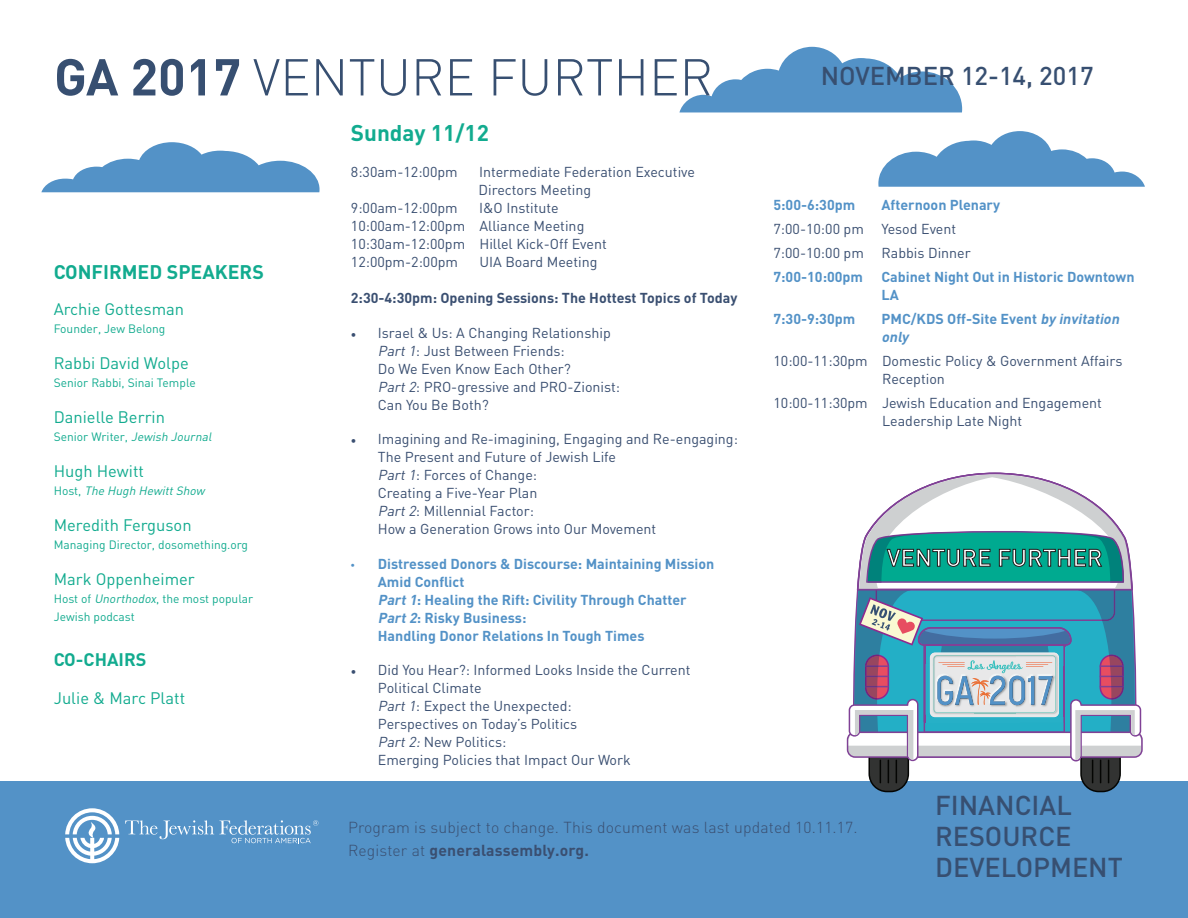
<style>
.page{position:relative;width:1188px;height:918px;background:#fff}
.page>*{position:absolute;margin:0;border:0;box-sizing:border-box;transform-origin:0 0}
.t1{font:300 51px "DIN";color:#374f71}
.t2{font:500 27px/30.8px "DIN";color:#374f71}
.t3{font:500 25.5px "DIN";color:#374f71}
.t4{font:700 22.5px "DIN";color:#12ab8f}
.t5{font:700 19.5px "DIN";color:#12ab8f}
.t6{font:700 18px "DIN";color:#12ab8f}
.t7{font:16.5px "DIN";color:#12ab8f}
.t8{font:300 15.75px/22.5px "DIN";letter-spacing:.01em;color:#3a4f71}
.t9{font:14.25px/18px "DIN";color:#3a4f71}
.t10{font:700 14.25px/18px "DIN";color:#5392c7}
.t11{font:700 14.25px "DIN";color:#3a4f71}
.t12{font:12px "DIN";color:#12ab8f}
.t13{font:italic 12px "DIN";color:#12ab8f}
.s1{font-weight:700}
.s2{font-style:italic}
.s3{font-style:normal}
.s4{font-family:"Minion Pro"}
.s5{font-family:"Myriad Pro";font-weight:400}
</style>
<div class="page">
<div style="left:0;top:782px;width:1188px;height:136px;background:#5392c7"></div>
<svg style="left:679px;top:47px;width:283px;height:65px"></svg>
<svg style="left:878px;top:131px;width:267px;height:56px"></svg>
<svg style="left:41px;top:142px;width:279px;height:50px"></svg>
<svg style="left:847px;top:473px;width:301px;height:319px"></svg>
<svg style="left:65px;top:808px;width:54px;height:55px"></svg>
<svg style="left:125px;top:820px;width:193px;height:23px"></svg>
<h1 class="t1" style="left:54px;top:43px;width:661px"><span class="s1">GA 2017</span> VENTURE FURTHER</h1>
<p class="t5" style="left:54px;top:259px;width:212px">CONFIRMED SPEAKERS</p>
<p class="t7" style="left:54px;top:300px;width:132px">Archie Gottesman</p>
<p class="t12" style="left:54px;top:322px;width:113px">Founder, Jew Belong</p>
<p class="t7" style="left:54px;top:354px;width:137px">Rabbi David Wolpe</p>
<p class="t12" style="left:54px;top:376px;width:143px">Senior Rabbi, Sinai Temple</p>
<p class="t7" style="left:54px;top:408px;width:113px">Danielle Berrin</p>
<p class="t12" style="left:54px;top:430px;width:162px">Senior Writer, <span class="s2">Jewish Journal</span></p>
<p class="t7" style="left:54px;top:462px;width:92px">Hugh Hewitt</p>
<p class="t13" style="left:54px;top:484px;width:155px"><span class="s3">H o s t ,</span> The Hugh HewittShow</p>
<p class="t7" style="left:54px;top:516px;width:139px">Meredith Ferguson</p>
<p class="t12" style="left:54px;top:538px;width:196px">Managing Director, dosomething.org</p>
<p class="t7" style="left:54px;top:570px;width:143px">Mark Oppenheimer</p>
<p class="t12" style="left:54px;top:592px;width:201px">Host of <span class="s2">Unorthodox</span>, the most popular</p>
<p class="t12" style="left:54px;top:610px;width:83px">Jewish podcast</p>
<p class="t6" style="left:54px;top:648px;width:94px">CO-CHAIRS</p>
<p class="t7" style="left:54px;top:688px;width:133px">Julie &amp; Marc Platt</p>
<p class="t4" style="left:351px;top:118px;width:139px">Sunday 11/12</p>
<p class="t9" style="left:351px;top:163px;width:108px">8:30am-12:00pm</p>
<p class="t9" style="left:479px;top:163px;width:217px">Intermediate Federation Executive</p>
<p class="t9" style="left:479px;top:181px;width:114px">Directors Meeting</p>
<p class="t9" style="left:351px;top:199px;width:108px">9:00am-12:00pm</p>
<p class="t9" style="left:479px;top:199px;width:81px">I&amp;O Institute</p>
<p class="t9" style="left:351px;top:217px;width:235px">10:00am-12:00pm Alliance Meeting</p>
<p class="t9" style="left:351px;top:235px;width:257px">10:30am-12:00pm Hillel Kick-Off Event</p>
<p class="t9" style="left:351px;top:253px;width:109px">12:00pm-2:00pm</p>
<p class="t9" style="left:479px;top:253px;width:120px">UIA Board Meeting</p>
<p class="t11" style="left:351px;top:288px;width:388px">2:30-4:30pm: Opening Sessions: The Hottest Topics of Today</p>
<p class="t9" style="left:378px;top:324px;width:244px;text-indent:-27px"><span class="s4">•</span> Israel &amp; Us: A Changing Relationship<br><span class="s2">Part1</span>: Just Between Friends:<br>Do We Even Know Each Other?<br><span class="s2">Part2</span>: PRO-gressive and PRO-Zionist:<br>Can You Be Both?</p>
<p class="t9" style="left:378px;top:430px;width:362px;text-indent:-27px"><span class="s4">•</span> Imagining and Re-imagining, Engaging and Re-engaging:<br>The Present and Future of Jewish Life<br><span class="s2">Part1</span>: Forces of Change:<br>Creating a Five-Year Plan<br><span class="s2">Part2</span>: Millennial Factor:<br>How a Generation Grows into Our Movement</p>
<p class="t10" style="left:378px;top:554px;width:338px;text-indent:-27px"><span class="s5">•</span> Distressed Donors &amp; Discourse: Maintaining Mission Amid Conflict<br><span class="s2">Part1</span>: Healing the Rift: Civility Through Chatter <span class="s2">Part2</span>: Risky Business:<br>Handling Donor Relations In Tough Times</p>
<p class="t9" style="left:378px;top:661px;width:314px;text-indent:-27px"><span class="s4">•</span> Did You Hear?: Informed Looks Inside the Current<br>Political Climate<br><span class="s2">Part1</span>: Expect the Unexpected:<br>Perspectives on Today’s Politics<br><span class="s2">Part2:</span>New Politics:<br>Emerging Policies that Impact Our Work</p>
<h3 class="t3" style="left:821px;top:59px;width:274px">NOVEMBER 12-14, 2017</h3>
<p class="t10" style="left:774px;top:196px;width:83px">5:00-6:30pm</p>
<p class="t10" style="left:882px;top:196px;width:120px">Afternoon Plenary</p>
<p class="t9" style="left:774px;top:220px;width:184px">7:00-10:00 pm Yesod Event</p>
<p class="t9" style="left:774px;top:244px;width:199px">7:00-10:00 pm Rabbis Dinner</p>
<p class="t10" style="left:774px;top:268px;width:91px">7:00-10:00pm</p>
<p class="t10" style="left:882px;top:268px;width:255px">Cabinet Night Out in Historic Downtown<br>LA</p>
<p class="t10" style="left:774px;top:310px;width:83px">7:30-9:30pm</p>
<p class="t10" style="left:882px;top:310px;width:242px">PMC/KDS Off-Site Event <span class="s2">by invitation only</span></p>
<p class="t9" style="left:882px;top:352px;width:242px;text-indent:-109px">10:00-11:30pm Domestic Policy &amp; Government Affairs<br>Reception</p>
<p class="t9" style="left:882px;top:394px;width:221px;text-indent:-109px">10:00-11:30pm Jewish Education and Engagement<br>Leadership Late Night</p>
<p class="t8" style="left:348px;top:816px;width:511px">Program is subject to change. This document was last updated 10.11.17.<br>Register at <span class="s1">generalassembly.org.</span></p>
<h2 class="t2" style="left:935px;top:789px;width:138px">FINANCIAL<br>RESOURCE</h2>
<h2 class="t2" style="left:935px;top:851px;width:189px">DEVELOPMENT</h2>
</div>
